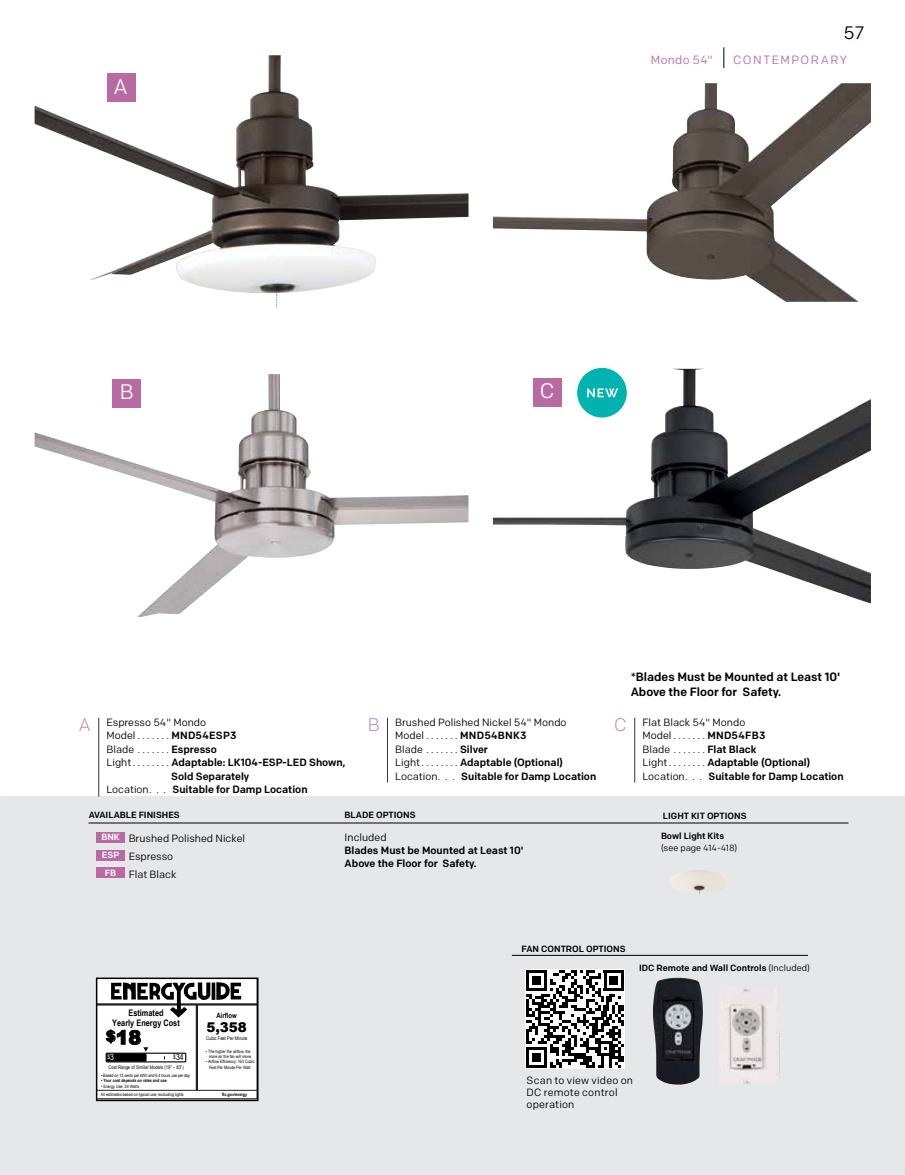
<style>
.page{position:relative;width:905px;height:1175px;background:#fff}
.page>*{position:absolute;margin:0;border:0;box-sizing:border-box;transform-origin:0 0}
.t1{font:21px "Colfax";color:#fff}
.t2{font:900 19.05px "Arial";color:#000}
.t3{font:18px "Colfax";color:#000}
.t4{font:900 13.5px "Arial";color:#000}
.t5{font:500 12px/14.4px "Colfax";color:#000}
.t6{font:12px "Colfax";letter-spacing:.12em;color:#b86ba3}
.t7{font:10.5px/13.5px "Colfax";color:#000}
.t8{font:500 10.5px/13.5px "Colfax";color:#000}
.t9{font:10.5px/12px "Colfax";letter-spacing:.02em;color:#000}
.t10{font:500 9px "Colfax";color:#000}
.t11{font:700 9px/10.1px "Arial Narrow";color:#000;text-align:center}
.t12{font:9px "Colfax";color:#000}
.t13{font:500 9px/18px "Colfax";color:#fff;text-align:center}
.t14{font:8.4px "Arial Narrow";color:#000}
.t15{font:700 7.35px "Arial Narrow";color:#000}
.t16{font:6.15px "Arial Narrow";color:#fff}
.t17{font:5.1px "Arial Narrow";color:#000}
.t18{font:4.5px/5.1px "Arial Narrow";color:#000;text-align:right}
.t19{font:700 4.5px "Arial Narrow";color:#000}
.s1{font-weight:300;font-size:18px;color:#b86ba3}
.s2{font-weight:500}
.s3{font-size:14.55px}
.s4{font-size:8.4px}
.s5{font-size:6.15px}
.s6{font-weight:400}
</style>
<div class="page">
<div style="left:0;top:796px;width:904px;height:378px;background:#e6e7e8"></div>
<hr style="left:88px;top:822px;width:760px;height:1px;background:#000">
<div style="left:96px;top:832px;width:29px;height:10px;background:#b86ba3"></div>
<div style="left:96px;top:850px;width:29px;height:10px;background:#b86ba3"></div>
<div style="left:96px;top:867px;width:29px;height:10px;background:#b86ba3"></div>
<img style="left:35px;top:55px;width:433px;height:253px">
<img style="left:493px;top:83px;width:377px;height:219px">
<div style="left:107px;top:74px;width:28px;height:28px;background:#b86ba3"></div>
<hr style="left:98px;top:717px;width:1px;height:79px;background:#000">
<hr style="left:387px;top:717px;width:1px;height:65px;background:#000">
<hr style="left:634px;top:717px;width:1px;height:65px;background:#000">
<hr style="left:512px;top:955px;width:296px;height:1px;background:#000">
<div style="left:525px;top:969px;width:100px;height:99px;background:#fff"></div>
<svg style="left:526px;top:970px;width:98px;height:98px"></svg>
<hr style="left:603px;top:969px;width:21px;height:3px;background:#000">
<img style="left:725px;top:987px;width:54px;height:97px">
<img style="left:653px;top:977px;width:50px;height:107px">
<img style="left:671px;top:870px;width:56px;height:25px">
<svg style="left:99px;top:980px;width:156px;height:118px;background:#d9d9d9"></svg>
<div style="left:96px;top:977px;width:162px;height:124px;border:2px solid #000"></div>
<img style="left:493px;top:369px;width:377px;height:234px">
<img style="left:35px;top:374px;width:433px;height:243px">
<svg style="left:723px;top:47px;width:1px;height:21px"></svg>
<h1 class="t1" style="left:114px;top:74px;width:16px">A</h1>
<p class="t6" style="left:651px;top:52px;width:63px">Mondo 54"</p>
<h3 class="t3" style="left:843px;top:22px;width:22px">57</h3>
<p class="t6" style="left:733px;top:52px;width:115px">CONTEMPORARY</p>
<h1 class="t1" style="left:120px;top:379px;width:15px">B</h1>
<h1 class="t1" style="left:540px;top:378px;width:16px">C</h1>
<p class="t5" style="left:630px;top:670px;width:211px">*Blades Must be Mounted at Least 10'<br>Above the Floor for Safety.</p>
<p class="t7" style="left:79px;top:715px;width:129px"><span class="s1">A</span> Espresso 54" Mondo</p>
<p class="t7" style="left:368px;top:715px;width:200px"><span class="s1">B</span> Brushed Polished Nickel 54" Mondo</p>
<p class="t7" style="left:614px;top:715px;width:133px"><span class="s1">C</span> Flat Black 54" Mondo</p>
<p class="t7" style="left:106px;top:729px;width:131px">Model . . . . . . . <span class="s2">MND54ESP3<br></span>Blade ........</p>
<p class="t7" style="left:395px;top:729px;width:133px">Model . . . . . . . <span class="s2">MND54BNK3<br></span>Blade ........</p>
<p class="t7" style="left:642px;top:729px;width:124px">Model . . . . . . . <span class="s2">MND54FB3<br></span>Blade ........</p>
<p class="t8" style="left:460px;top:742px;width:30px">Silver</p>
<p class="t8" style="left:707px;top:742px;width:51px">Flat Black</p>
<p class="t8" style="left:171px;top:742px;width:47px">Espresso</p>
<p class="t7" style="left:106px;top:756px;width:30px">Light ........</p>
<p class="t8" style="left:171px;top:756px;width:176px">Adaptable: LK104-ESP-LED Shown,<br>Sold Separately</p>
<p class="t7" style="left:106px;top:783px;width:45px">Location....</p>
<p class="t8" style="left:172px;top:783px;width:136px">Suitable for Damp Location</p>
<p class="t7" style="left:395px;top:756px;width:30px">Light ........</p>
<p class="t8" style="left:460px;top:756px;width:104px">Adaptable (Optional)</p>
<p class="t7" style="left:395px;top:769px;width:45px">Location....</p>
<p class="t8" style="left:461px;top:769px;width:136px">Suitable for Damp Location</p>
<p class="t10" style="left:89px;top:809px;width:92px">AVAILABLE FINISHES</p>
<p class="t10" style="left:344px;top:809px;width:72px">BLADE OPTIONS</p>
<p class="t7" style="left:129px;top:829px;width:118px;line-height:18px">Brushed Polished Nickel<br>Espresso<br>Flat Black</p>
<p class="t7" style="left:344px;top:830px;width:43px">Included</p>
<p class="t8" style="left:344px;top:844px;width:180px;line-height:12.6px">Blades Must be Mounted at Least 10'<br>Above the Floor for Safety.</p>
<p class="t13" style="left:101px;top:828px;width:20px">BNK<br>ESP<br>FB</p>
<p class="t7" style="left:642px;top:756px;width:30px">Light ........</p>
<p class="t8" style="left:707px;top:756px;width:104px">Adaptable (Optional)</p>
<p class="t7" style="left:642px;top:769px;width:45px">Location....</p>
<p class="t8" style="left:708px;top:769px;width:136px">Suitable for Damp Location</p>
<p class="t10" style="left:663px;top:810px;width:85px">LIGHT KIT OPTIONS</p>
<p class="t10" style="left:661px;top:830px;width:65px">Bowl Light Kits</p>
<p class="t12" style="left:661px;top:842px;width:78px">(see page 414-418)</p>
<p class="t11" style="left:112px;top:1007px;width:69px">Estimated<br>Yearly Energy Cost</p>
<h2 class="t2" style="left:106px;top:1023px;width:37px"><span class="s3">$</span>18</h2>
<p class="t16" style="left:107px;top:1052px;width:8px">$<span class="s4">3</span></p>
<p class="t14" style="left:173px;top:1051px;width:12px"><span class="s5">$</span>34</p>
<p class="t17" style="left:108px;top:1063px;width:77px">Cost Range of Similar Models (19” – 83”)</p>
<p class="t15" style="left:216px;top:1009px;width:22px">Airflow</p>
<p class="t4" style="left:206px;top:1017px;width:42px">5,358</p>
<p class="t17" style="left:206px;top:1034px;width:43px">Cubic Feet Per Minute</p>
<p class="t18" style="left:206px;top:1048px;width:47px">• The higher the airflow, the more air the fan will move</p>
<p class="t18" style="left:206px;top:1058px;width:50px;line-height:5.6px;text-align:center">• Airflow Efficiency: 163 Cubic<br>Feet Per Minute Per Watt</p>
<p class="t10" style="left:521px;top:942px;width:106px">FAN CONTROL OPTIONS</p>
<p class="t10" style="left:639px;top:962px;width:172px">IDC Remote and Wall Controls <span class="s6">(Included)</span></p>
<p class="t18" style="left:101px;top:1072px;width:91px">• Based on 12 cents per kWh and 6.4 hours use per day</p>
<p class="t19" style="left:101px;top:1077px;width:67px">• Your cost depends on rates and use</p>
<p class="t18" style="left:101px;top:1083px;width:40px">• Energy Use: 34 Watts</p>
<p class="t18" style="left:101px;top:1091px;width:84px">All estimates based on typical use, excluding lights</p>
<p class="t19" style="left:222px;top:1091px;width:27px">ftc.gov/energy</p>
<p class="t9" style="left:526px;top:1074px;width:108px">Scan to view video on<br>DC remote control operation</p>
</div>
